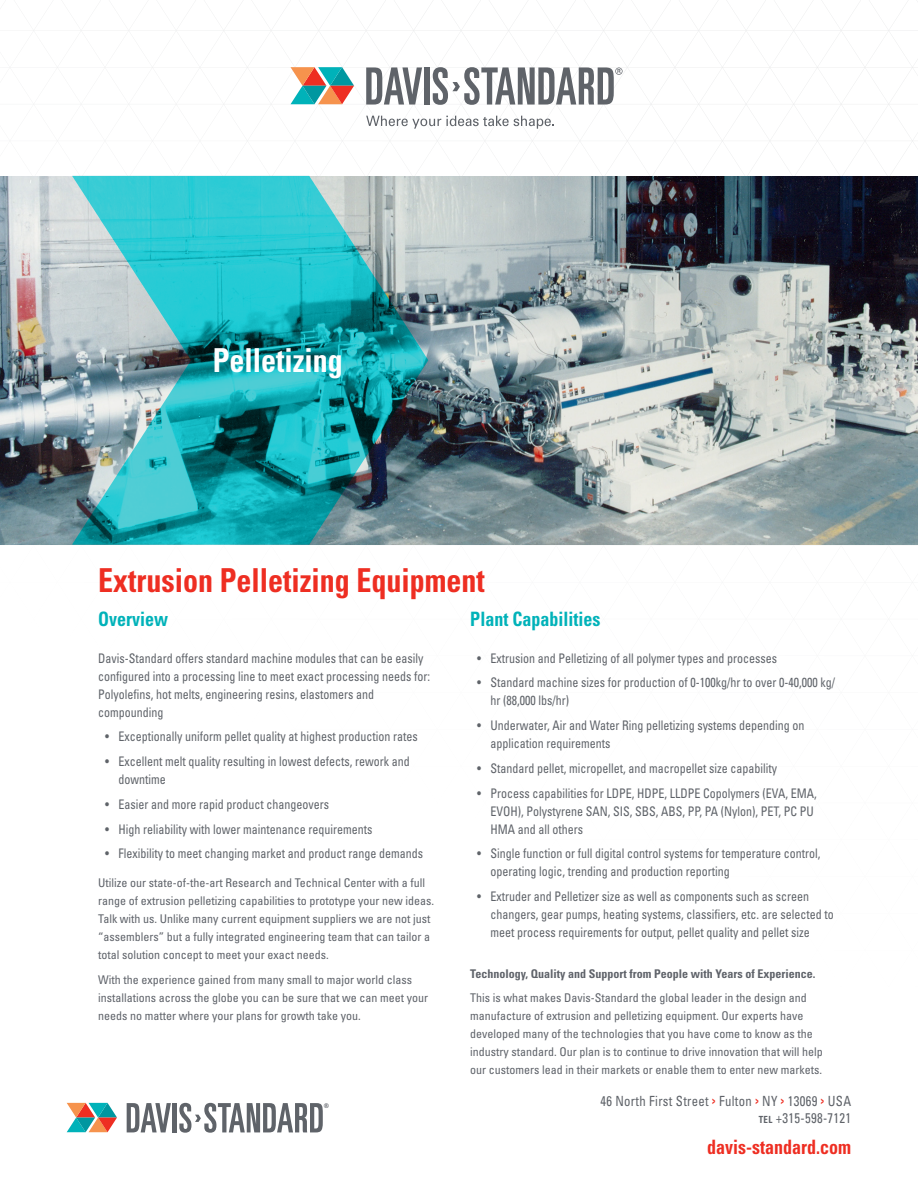
<style>
.page{position:relative;width:918px;height:1188px;background:#fff}
.page>*{position:absolute;margin:0;border:0;box-sizing:border-box;transform-origin:0 0}
.t1{font:700 condensed 33px "Univers LT Std";color:#ee2e22;scale:.91 1}
.t2{font:700 condensed 33px "Univers LT Std";color:#fff;scale:.91 1}
.t3{font:700 condensed 19.8px "Univers LT Std";color:#00b2b9;scale:.91 1}
.t4{font:700 condensed 19.8px "Univers";color:#ee2e22;scale:.91 1}
.t5{font:condensed 14.1px/17.2px "Univers";letter-spacing:.025em;color:#5f6369;text-align:right;scale:.91 1}
.t6{font:condensed 13.2px/18px "Univers LT Std";color:#5f6369;scale:.91 1}
.t7{font:condensed 12px/18px "Univers LT Std";color:#5f636a}
.t8{font:700 condensed 12px "Univers LT Std";color:#5f636a}
.t9{font:700 condensed 6.3px "Univers";color:#5f6369}
.s1{font-weight:700;font-size:9.75px}
</style>
<div class="page">
<img style="left:0;top:176px;width:918px;height:369px">
<svg style="left:72px;top:176px;width:356px;height:369px;background:#45a9b1"></svg>
<svg style="left:291px;top:67px;width:63px;height:37px"></svg>
<svg style="left:366px;top:67px;width:56px;height:38px"></svg>
<div style="left:424px;top:67px;width:6px;height:38px;background:#5f6369"></div>
<svg style="left:366px;top:116px;width:188px;height:13px"></svg>
<svg style="left:433px;top:67px;width:190px;height:38px"></svg>
<svg style="left:67px;top:1103px;width:50px;height:29px"></svg>
<svg style="left:127px;top:1103px;width:44px;height:29px"></svg>
<hr style="left:173px;top:1103px;width:4px;height:29px;background:#5f6369">
<svg style="left:179px;top:1103px;width:144px;height:30px"></svg>
<p class="t2" style="left:213px;top:340px;width:144px">Pelletizing</p>
<p class="t1" style="left:98px;top:560px;width:426px">Extrusion Pelletizing Equipment</p>
<p class="t3" style="left:98px;top:607px;width:78px">Overview</p>
<p class="t3" style="left:470px;top:607px;width:144px">Plant Capabilities</p>
<p class="t6" style="left:98px;top:649px;width:366px">Davis-Standard offers standard machine modules that can be easily configured into a processing line to meet exact processing needs for:<br>Polyolefins, hot melts, engineering resins, elastomers and compounding</p>
<p class="t6" style="left:105px;top:728px;width:345px">• Exceptionally uniform pellet quality at highest production rates</p>
<p class="t6" style="left:119px;top:752px;width:322px;text-indent:-14px">• Excellent melt quality resulting in lowest defects, rework and downtime</p>
<p class="t6" style="left:105px;top:795px;width:248px">• Easier and more rapid product changeovers</p>
<p class="t6" style="left:105px;top:820px;width:295px">• High reliability with lower maintenance requirements</p>
<p class="t6" style="left:105px;top:845px;width:351px">• Flexibility to meet changing market and product range demands</p>
<p class="t7" style="left:98px;top:874px;width:337px">Utilize our state-of-the-art Research and Technical Center with a full range of extrusion pelletizing capabilities to prototype your new ideas.<br>Talk with us. Unlike many current equipment suppliers we are not just “assemblers” but a fully integrated engineering team that can tailor a total solution concept to meet your exact needs.</p>
<p class="t7" style="left:98px;top:970px;width:331px">With the experience gained from many small to major world class installations across the globe you can be sure that we can meet your needs no matter where your plans for growth take you.</p>
<p class="t6" style="left:477px;top:649px;width:331px">• Extrusion and Pelletizing of all polymer types and processes</p>
<p class="t6" style="left:491px;top:674px;width:380px;text-indent:-14px">• Standard machine sizes for production of 0-100kg/hr to over 0-40,000 kg/ hr (88,000 lbs/hr)</p>
<p class="t6" style="left:491px;top:716px;width:347px;text-indent:-14px">• Underwater, Air and Water Ring pelletizing systems depending on application requirements</p>
<p class="t6" style="left:477px;top:759px;width:331px">• Standard pellet, micropellet, and macropellet size capability</p>
<p class="t6" style="left:491px;top:784px;width:360px;text-indent:-14px">• Process capabilities for LDPE, HDPE, LLDPE Copolymers (EVA, EMA,<br>EVOH), Polystyrene SAN, SIS, SBS, ABS, PP, PA (Nylon), PET, PC PU<br>HMA and all others</p>
<p class="t6" style="left:491px;top:845px;width:364px;text-indent:-14px">• Single function or full digital control systems for temperature control, operating logic, trending and production reporting</p>
<p class="t6" style="left:491px;top:887px;width:379px;text-indent:-14px">• Extruder and Pelletizer size as well as components such as screen changers, gear pumps, heating systems, classifiers, etc. are selected to meet process requirements for output, pellet quality and pellet size</p>
<p class="t8" style="left:470px;top:966px;width:347px">Technology, Quality and Support from People with Years of Experience.</p>
<p class="t7" style="left:470px;top:989px;width:354px">This is what makes Davis-Standard the global leader in the design and manufacture of extrusion and pelletizing equipment. Our experts have developed many of the technologies that you have come to know as the industry standard. Our plan is to continue to drive innovation that will help our customers lead in their markets or enable them to enter new markets.</p>
<p class="t9" style="left:324px;top:1102px;width:7px">®</p>
<p class="t5" style="left:600px;top:1092px;width:277px">46 North First Street <sup>&gt;</sup> Fulton <sup>&gt;</sup> NY <sup>&gt;</sup> 13069 <sup>&gt;</sup> USA <span class="s1">tel</span> +315-598-7121</p>
<p class="t4" style="left:707px;top:1135px;width:160px">davis-standard.com</p>
</div>
